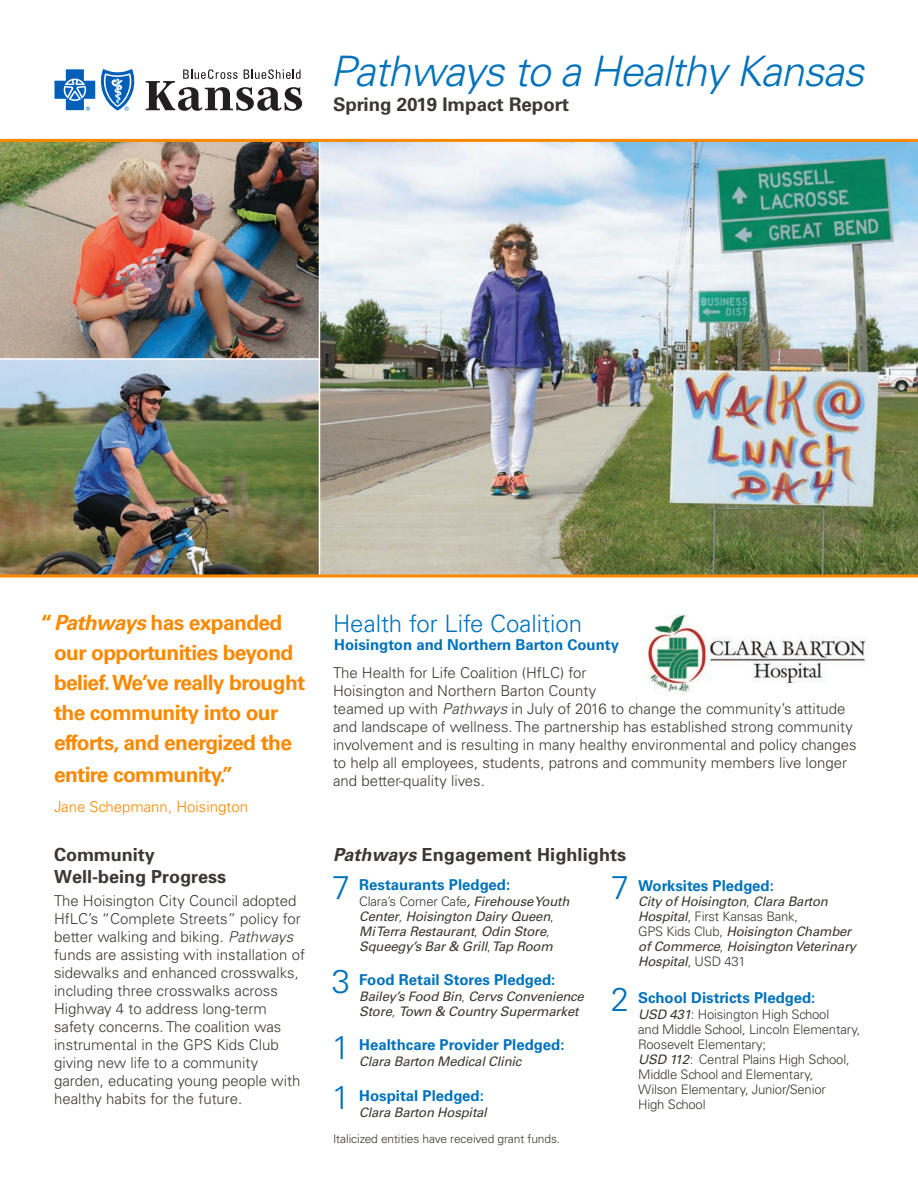
<style>
.page{position:relative;width:918px;height:1188px;background:#fff}
.page>*{position:absolute;margin:0;border:0;box-sizing:border-box;transform-origin:0 0}
.t1{font:italic 300 42px "Univers";letter-spacing:-.025em;color:#0072bc}
.t2{font:300 33px "Univers";color:#0072bc}
.t3{font:300 24px "Univers LT Std";color:#0072bc}
.t4{font:700 21px/30.3px "Univers LT Std";letter-spacing:-.03em;color:#fa8900}
.t5{font:700 18.75px "Univers LT Std";color:#3c3934}
.Subhead{font:700 18px/21.6px "Univers";color:#3c3934}
.t6{font:300 15px/18px "Univers LT Std";color:#3c3934}
.t7{font:700 15px "Univers LT Std";color:#0072bc}
.t8{font:300 15px "Univers LT Std";color:#fa8900}
.t9{font:italic 13.2px/15px "Univers LT Std";letter-spacing:-.015em;color:#3c3934}
.t10{font:300 13.2px/15px "Univers LT Std";letter-spacing:-.015em;color:#3c3934}
.t11{font:300 12px "Univers LT Std";letter-spacing:-.01em;color:#3c3934}
.s1{font-size:22.5px}
.s2{font-style:italic}
.s3{font-family:"Univers";font-style:italic}
.s4{font-family:"Univers LT Std";font-style:italic}
.s5{font-weight:300;font-style:normal}
.s6{font-weight:400;font-style:italic}
</style>
<div class="page">
<img style="left:320px;top:142px;width:598px;height:432px">
<img style="left:0;top:360px;width:319px;height:214px">
<img style="left:643px;top:615px;width:224px;height:79px">
<img style="left:0;top:142px;width:319px;height:216px">
<hr style="left:0;top:139px;width:918px;height:3px;background:#fa8900">
<svg style="left:0;top:574px;width:918px;height:4px;background:#ea962b"></svg>
<svg style="left:55px;top:69px;width:80px;height:42px"></svg>
<svg style="left:146px;top:69px;width:156px;height:42px"></svg>
<p class="t1" style="left:330px;top:46px;width:536px">Pathways to a Healthy Kansas</p>
<p class="t5" style="left:333px;top:93px;width:238px">Spring 2019 Impact Report</p>
<p class="t4" style="left:54px;top:608px;width:253px;text-indent:-14px"><span class="s1">“</span><span class="s2">Pathways</span> has expanded our opportunities beyond belief. We’ve really brought the community into our efforts, and energized the entire community.”</p>
<p class="t8" style="left:54px;top:797px;width:196px">Jane Schepmann, Hoisington</p>
<p class="Subhead" style="left:54px;top:843px;width:174px">Community<br>Well-being Progress</p>
<p class="t6" style="left:54px;top:892px;width:253px">The Hoisington City Council adopted HfLC’s “Complete Streets” policy for better walking and biking. <span class="s3">Pathways </span>funds are assisting with installation of sidewalks and enhanced crosswalks, including three crosswalks across Highway 4 to address long-term safety concerns. The coalition was instrumental in the GPS Kids Club giving new life to a community garden, educating young people with healthy habits for the future.</p>
<p class="t3" style="left:333px;top:609px;width:251px">Health for Life Coalition</p>
<p class="t7" style="left:334px;top:636px;width:286px">Hoisington and Northern Barton County</p>
<p class="t6" style="left:333px;top:663px;width:525px">The Health for Life Coalition (HfLC) for<br>Hoisington and Northern Barton County<br>teamed up with <span class="s3">Pathways</span> in July of 2016 to change the community’s attitude and landscape of wellness. The partnership has established strong community involvement and is resulting in many healthy environmental and policy changes to help all employees, students, patrons and community members live longer and better-quality lives.</p>
<p class="Subhead" style="left:333px;top:843px;width:295px"><span class="s4">Pathways</span> Engagement Highlights</p>
<p class="t2" style="left:332px;top:867px;width:20px">7</p>
<p class="t7" style="left:359px;top:876px;width:153px">Restaurants Pledged:</p>
<p class="t9" style="left:359px;top:894px;width:212px"><span class="s5">Clara’s Corner Cafe</span>, Firehouse Youth Center<span class="s5">,</span> Hoisington Dairy Queen<span class="s5">, </span>Mi Terra Restaurant<span class="s5">,</span> Odin Store<span class="s5">, </span>Squeegy’s Bar &amp; Grill<span class="s5">,</span> Tap Room</p>
<p class="t2" style="left:332px;top:962px;width:20px">3</p>
<p class="t7" style="left:359px;top:971px;width:198px">Food Retail Stores Pledged:</p>
<p class="t9" style="left:359px;top:989px;width:226px">Bailey’s Food Bin<span class="s5">,</span> Cervs Convenience<br>Store<span class="s5">,</span> Town &amp; Country Supermarket</p>
<p class="t2" style="left:332px;top:1027px;width:20px">1</p>
<p class="t7" style="left:359px;top:1036px;width:207px">Healthcare Provider Pledged:</p>
<p class="t9" style="left:359px;top:1054px;width:164px">Clara Barton Medical Clinic</p>
<p class="t2" style="left:332px;top:1078px;width:20px">1</p>
<p class="t7" style="left:359px;top:1087px;width:126px">Hospital Pledged:</p>
<p class="t9" style="left:359px;top:1105px;width:129px">Clara Barton Hospital</p>
<p class="t11" style="left:333px;top:1132px;width:229px">Italicized entities have received grant funds.</p>
<p class="t2" style="left:611px;top:867px;width:20px">7</p>
<p class="t7" style="left:638px;top:877px;width:137px">Worksites Pledged:</p>
<p class="t9" style="left:638px;top:894px;width:220px">City of Hoisington<span class="s5">,</span> Clara Barton<br>Hospital<span class="s5">, First Kansas Bank,<br>GPS Kids Club,</span> Hoisington Chamber of Commerce<span class="s5">,</span> Hoisington Veterinary<br>Hospital<span class="s5">, USD 431</span></p>
<p class="t2" style="left:611px;top:980px;width:20px">2</p>
<p class="t7" style="left:638px;top:989px;width:179px">School Districts Pledged:</p>
<p class="t10" style="left:638px;top:1007px;width:224px"><span class="s6">USD 431</span>: Hoisington High School<br>and Middle School, Lincoln Elementary,<br>Roosevelt Elementary;<br><span class="s6">USD 112</span>: Central Plains High School,<br>Middle School and Elementary,<br>Wilson Elementary, Junior/Senior<br>High School</p>
</div>
